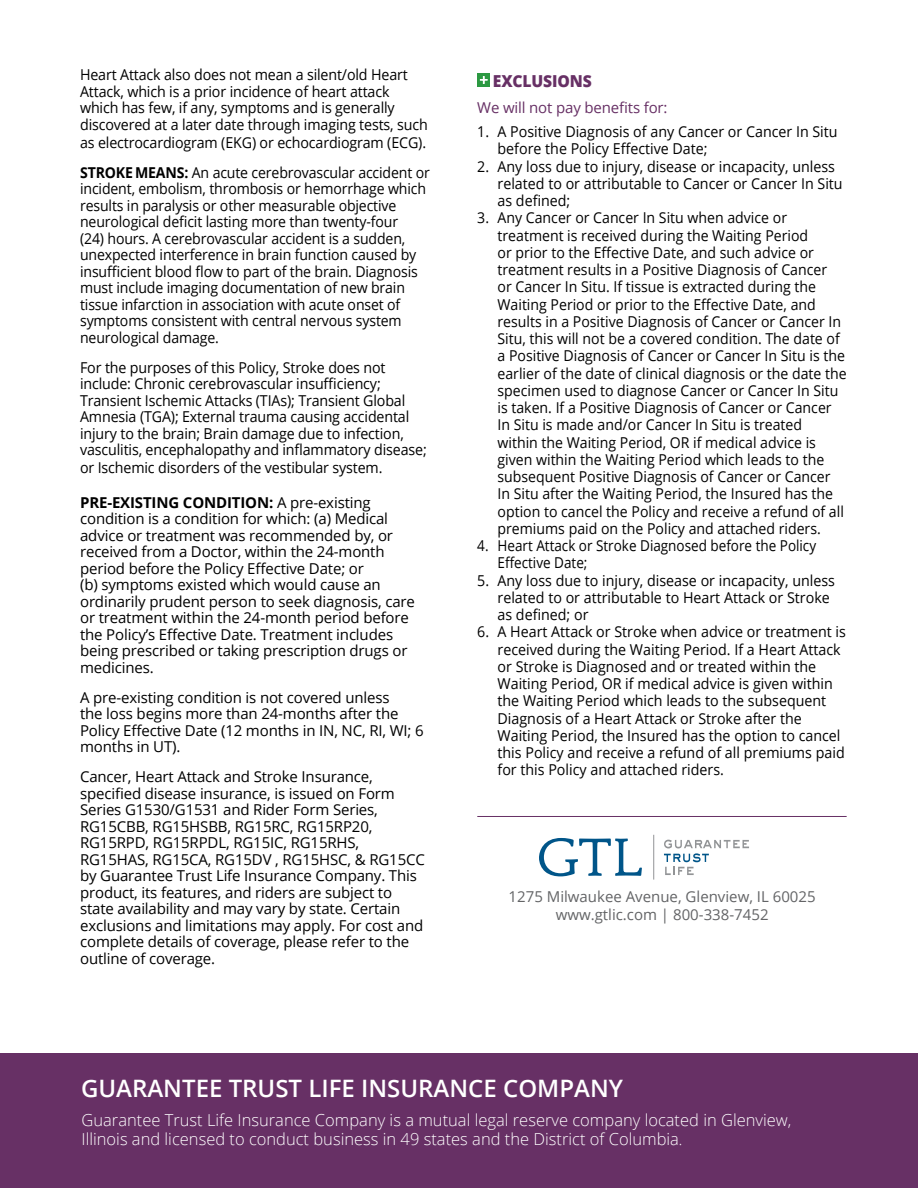
<style>
.page{position:relative;width:918px;height:1188px;background:#fff}
.page>*{position:absolute;margin:0;border:0;box-sizing:border-box;transform-origin:0 0}
.t1{font:600 24px "Open Sans";color:#fff}
.t2{font:300 16.5px/19.5px "Open Sans";color:#fff}
.t3{font:800 16.5px "Open Sans";letter-spacing:-.01em;color:#673065;scale:.95 1}
.t4{font:15px/17.2px "Open Sans";letter-spacing:-.01em;color:#000;scale:.94 1}
.t5{font:15px/17.2px "Open Sans";letter-spacing:-.01em;color:#000;scale:.95 1}
.t6{font:15px/16.5px "Open Sans";letter-spacing:-.01em;color:#000}
.t7{font:15px/18px "Open Sans";color:#636466;text-align:center}
.t8{font:15px/17.2px "Open Sans";letter-spacing:-.01em;color:#000;scale:.9 1}
.t9{font:15px "Open Sans";letter-spacing:-.01em;color:#673065}
.s1{font-weight:700}
.s2{font-size:15px}
</style>
<div class="page">
<div style="left:1px;top:1053px;width:917px;height:135px;background:#673065"></div>
<svg style="left:539px;top:838px;width:103px;height:38px"></svg>
<svg style="left:664px;top:840px;width:85px;height:35px"></svg>
<hr style="left:653px;top:835px;width:1px;height:45px;background:#929496">
<hr style="left:477px;top:816px;width:370px;height:1px;background:#673065">
<div style="left:477px;top:73px;width:13px;height:14px;background:#2c9942"></div>
<svg style="left:480px;top:76px;width:8px;height:8px"></svg>
<p class="t5" style="left:80px;top:66px;width:367px;line-height:16.5px">Heart Attack also does not mean a silent/old Heart Attack, which is a prior incidence of heart attack which has few, if any, symptoms and is generally discovered at a later date through imaging tests, such</p>
<p class="t5" style="left:80px;top:127px;width:370px;line-height:30px">as electrocardiogram (EKG) or echocardiogram (ECG).<br><span class="s1">STROKEMEANS:</span> An acute cerebrovascular accident or</p>
<p class="t4" style="left:80px;top:180px;width:370px;line-height:16.5px">incident, embolism, thrombosis or hemorrhage which results in paralysis or other measurable objective neurological deficit lasting more than twenty-four<br>(24) hours. A cerebrovascular accident is a sudden, unexpected interference in brain function caused by insufficient blood flow to part of the brain. Diagnosis must include imaging documentation of new brain tissue infarction in association with acute onset of symptoms consistent with central nervous system neurological damage.</p>
<p class="t5" style="left:80px;top:359px;width:367px;line-height:16.5px">For the purposes of this Policy, Stroke does not include: Chronic cerebrovascular insufficiency; Transient Ischemic Attacks (TIAs); Transient Global Amnesia (TGA); External trauma causing accidental injury to the brain; Brain damage due to infection, vasculitis, encephalopathy and inflammatory disease;</p>
<p class="t5" style="left:80px;top:459px;width:320px">or Ischemic disorders of the vestibular system.</p>
<p class="t6" style="left:80px;top:494px;width:336px"><span class="s1">PRE-EXISTING CONDITION:</span> A pre-existing condition is a condition for which: (a) Medical advice or treatment was recommended by, or received from a Doctor, within the 24-month period before the Policy Effective Date; or<br>(b) symptoms existed which would cause an ordinarily prudent person to seek diagnosis, care or treatment within the 24-month period before the Policy’s Effective Date. Treatment includes being prescribed or taking prescription drugs or medicines.</p>
<p class="t6" style="left:80px;top:689px;width:345px">A pre-existing condition is not covered unless<br>the loss begins more than 24-months after the Policy Effective Date (12 months in IN, NC, RI, WI; 6 months in UT).</p>
<p class="t6" style="left:80px;top:768px;width:346px">Cancer, Heart Attack and Stroke Insurance, specified disease insurance, is issued on Form Series G1530/G1531 and Rider Form Series, RG15CBB, RG15HSBB, RG15RC, RG15RP20, RG15RPD, RG15RPDL, RG15IC, RG15RHS, RG15HAS, RG15CA, RG15DV , RG15HSC, &amp; RG15CC by Guarantee Trust Life Insurance Company. This product, its features, and riders are subject to state availability and may vary by state. Certain exclusions and limitations may apply. For cost and complete details of coverage, please refer to the outline of coverage.</p>
<p class="t3" style="left:493px;top:68px;width:105px">EXCLUSIONS</p>
<p class="t9" style="left:477px;top:97px;width:192px">We will not pay benefits for:</p>
<p class="t5" style="left:498px;top:123px;width:360px;text-indent:-20px">1. A Positive Diagnosis of any Cancer or Cancer In Situ before the Policy Effective Date;</p>
<p class="t5" style="left:498px;top:157px;width:365px;text-indent:-20px">2. Any loss due to injury, disease or incapacity, unless related to or attributable to Cancer or Cancer In Situ as defined;</p>
<p class="t4" style="left:498px;top:209px;width:373px;text-indent:-20px">3. Any Cancer or Cancer In Situ when advice or treatment is received during the Waiting Period<br>or prior to the Effective Date, and such advice or treatment results in a Positive Diagnosis of Cancer<br>or Cancer In Situ. If tissue is extracted during the Waiting Period or prior to the Effective Date, and results in a Positive Diagnosis of Cancer or Cancer In Situ, this will not be a covered condition. The date of a Positive Diagnosis of Cancer or Cancer In Situ is the earlier of the date of clinical diagnosis or the date the specimen used to diagnose Cancer or Cancer In Situ is taken. If a Positive Diagnosis of Cancer or Cancer In Situ is made and/or Cancer In Situ is treated<br>within the Waiting Period, OR if medical advice is given within the Waiting Period which leads to the subsequent Positive Diagnosis of Cancer or Cancer In Situ after the Waiting Period, the Insured has the option to cancel the Policy and receive a refund of all premiums paid on the Policy and attached riders.</p>
<p class="t8" style="left:498px;top:537px;width:356px;text-indent:-20px">4. Heart Attack or Stroke Diagnosed before the Policy<br>Effective Date;</p>
<p class="t5" style="left:498px;top:571px;width:357px;text-indent:-20px">5. Any loss due to injury, disease or incapacity, unless related to or attributable to Heart Attack or Stroke as defined; or</p>
<p class="t5" style="left:498px;top:623px;width:368px;text-indent:-20px">6. A Heart Attack or Stroke when advice or treatment is received during the Waiting Period. If a Heart Attack or Stroke is Diagnosed and or treated within the Waiting Period, OR if medical advice is given within the Waiting Period which leads to the subsequent Diagnosis of a Heart Attack or Stroke after the Waiting Period, the Insured has the option to cancel this Policy and receive a refund of all premiums paid for this Policy and attached riders.</p>
<p class="t7" style="left:509px;top:888px;width:309px">1275 Milwaukee Avenue, Glenview, IL 60025 www.gtlic.com | 800-338-7452</p>
<h1 class="t1" style="left:81px;top:1072px;width:544px">GUARANTEE TRUST LIFE INSURANCE COMPANY</h1>
<p class="t2" style="left:82px;top:1110px;width:711px">Guarantee Trust Life Insurance Company is a mutual legal reserve company located in Glenview,<br>Illinois and licensed to conduct business in 49 states and the District of Columbia<span class="s2">.</span></p>
</div>
